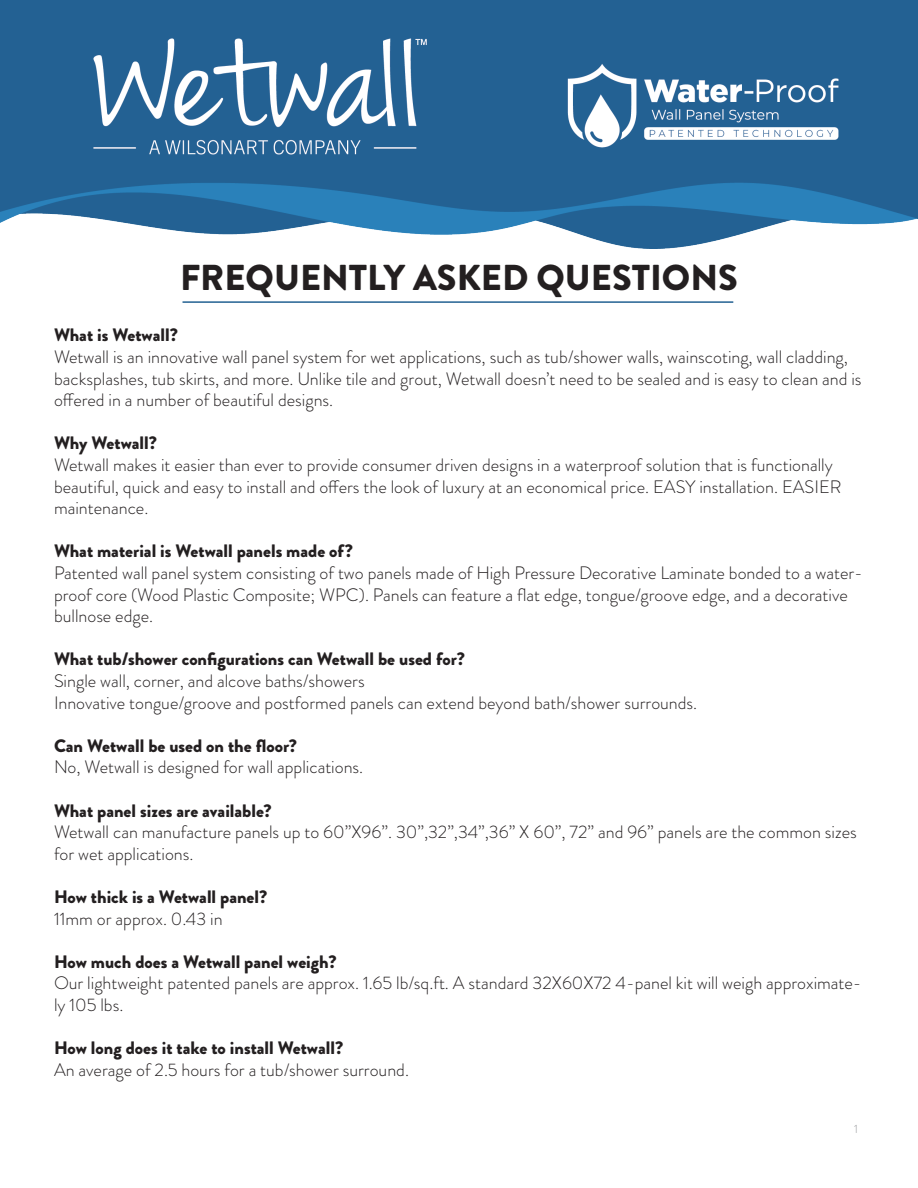
<style>
.page{position:relative;width:918px;height:1188px;background:#fff}
.page>*{position:absolute;margin:0;border:0;box-sizing:border-box;transform-origin:0 0}
.t1{font:900 36px "Brandon Grotesque";color:#231f20}
.t2{font:300 18px/21.6px "Brandon Grotesque";color:#231f20}
.t3{font:900 18px "Brandon Grotesque";color:#231f20}
.t4{font:300 12px "Brandon Grotesque";color:#999b9e}
</style>
<div class="page">
<img style="left:0;top:0;width:918px;height:249px">
<hr style="left:183px;top:301px;width:550px;height:2px;background:#236192">
<p class="t1" style="left:180px;top:252px;width:559px">FREQUENTLY ASKED QUESTIONS</p>
<p class="t3" style="left:54px;top:322px;width:125px">What is Wetwall?</p>
<p class="t2" style="left:54px;top:346px;width:809px">Wetwall is an innovative wall panel system for wet applications, such as tub/shower walls, wainscoting, wall cladding, backsplashes, tub skirts, and more. Unlike tile and grout, Wetwall doesn’t need to be sealed and is easy to clean and is offered in a number of beautiful designs.</p>
<p class="t3" style="left:54px;top:430px;width:104px">Why Wetwall?</p>
<p class="t2" style="left:54px;top:454px;width:789px">Wetwall makes it easier than ever to provide consumer driven designs in a waterproof solution that is functionally beautiful, quick and easy to install and offers the look of luxury at an economical price. EASY installation. EASIER maintenance.</p>
<p class="t3" style="left:54px;top:538px;width:300px">What material is Wetwall panels made of?</p>
<p class="t2" style="left:54px;top:562px;width:810px">Patented wall panel system consisting of two panels made of High Pressure Decorative Laminate bonded to a water&shy;proof core (Wood Plastic Composite; WPC). Panels can feature a flat edge, tongue/groove edge, and a decorative bullnose edge.</p>
<p class="t3" style="left:54px;top:646px;width:412px">What tub/shower configurations can Wetwall be used for?</p>
<p class="t2" style="left:54px;top:670px;width:312px">Single wall, corner, and alcove baths/showers</p>
<p class="t2" style="left:54px;top:692px;width:645px">Innovative tongue/groove and postformed panels can extend beyond bath/shower surrounds.</p>
<p class="t3" style="left:54px;top:733px;width:245px">Can Wetwall be used on the floor?</p>
<p class="t2" style="left:54px;top:756px;width:311px">No, Wetwall is designed for wall applications.</p>
<p class="t3" style="left:54px;top:798px;width:219px">What panel sizes are available?</p>
<p class="t2" style="left:54px;top:821px;width:804px">Wetwall can manufacture panels up to 60”X96”. 30”,32”,34”,36” X 60”, 72” and 96” panels are the common sizes for wet applications.</p>
<p class="t3" style="left:54px;top:884px;width:215px">How thick is a Wetwall panel?</p>
<p class="t2" style="left:54px;top:908px;width:170px">11mm or approx. 0.43 in</p>
<p class="t3" style="left:54px;top:949px;width:284px">How much does a Wetwall panel weigh?</p>
<p class="t2" style="left:54px;top:972px;width:809px">Our lightweight patented panels are approx. 1.65 lb/sq.ft. A standard 32X60X72 4-panel kit will weigh approximate&shy;ly 105 lbs.</p>
<p class="t3" style="left:54px;top:1035px;width:291px">How long does it take to install Wetwall?</p>
<p class="t2" style="left:54px;top:1059px;width:357px">An average of 2.5 hours for a tub/shower surround.</p>
<p class="t4" style="left:854px;top:1120px;width:5px">1</p>
</div>
